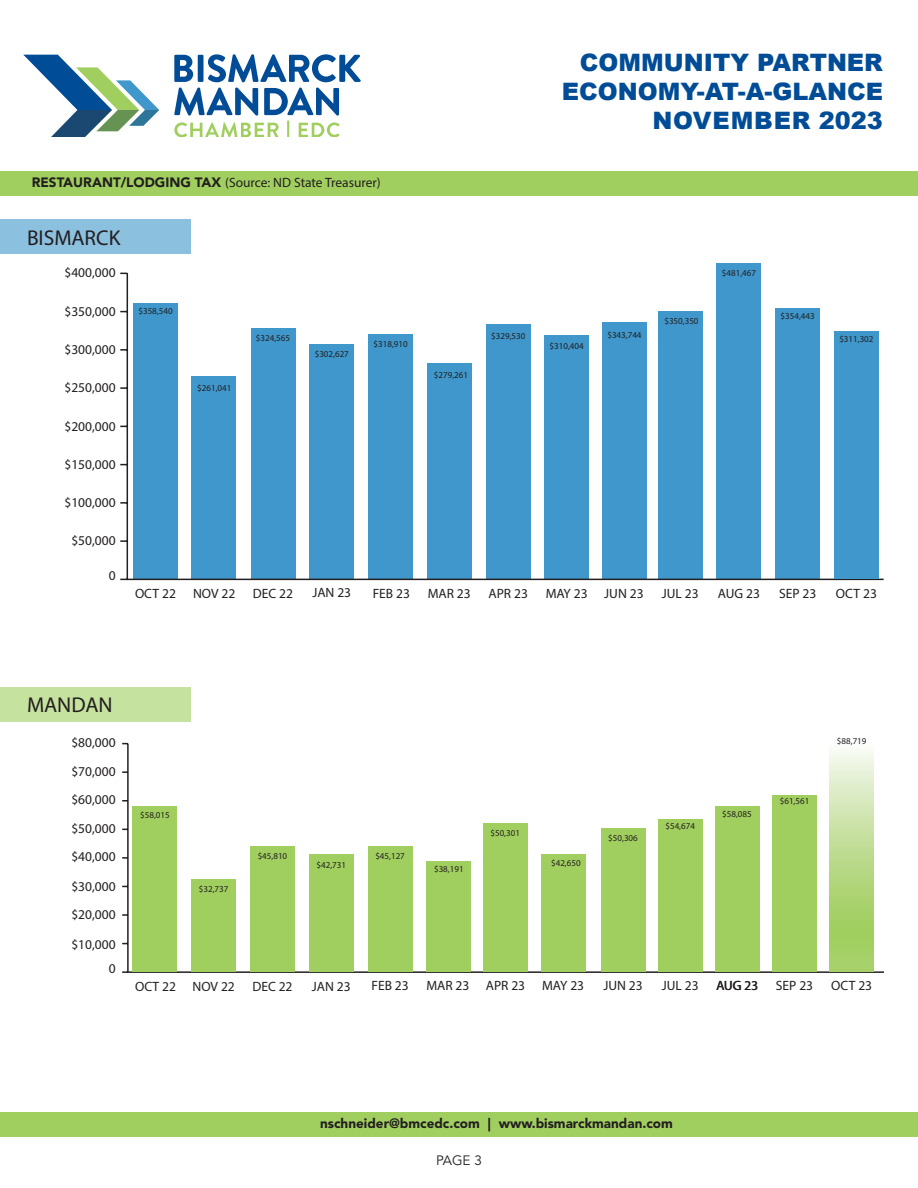
<style>
.page{position:relative;width:918px;height:1188px;background:#fff}
.page>*{position:absolute;margin:0;border:0;box-sizing:border-box;transform-origin:0 0}
.t1{font:900 24px "Arial";color:#004c97}
.t2{font:900 24px "Arial";letter-spacing:.035em;color:#004c97}
.t3{font:21.45px "Myriad Pro";color:#231f20}
.t4{font:13.5px "Myriad Pro";color:#231f20}
.t5{font:900 13.5px "Avenir";color:#231f20}
.t6{font:13.5px "Avenir";color:#231f20}
.t7{font:9px "Myriad Pro";color:#231f20}
.s1{font-family:"Avenir";font-weight:900}
</style>
<div class="page">
<div style="left:0;top:1112px;width:918px;height:25px;background:#a1cf5f"></div>
<div style="left:0;top:171px;width:918px;height:25px;background:#a1cf5f"></div>
<hr style="left:127px;top:273px;width:1px;height:306px;background:#231f20">
<svg style="left:120px;top:540px;width:7px;height:2px"></svg>
<svg style="left:120px;top:502px;width:7px;height:2px"></svg>
<svg style="left:120px;top:387px;width:7px;height:2px"></svg>
<svg style="left:120px;top:349px;width:7px;height:2px"></svg>
<svg style="left:174px;top:55px;width:19px;height:27px"></svg>
<div style="left:198px;top:55px;width:6px;height:27px;background:#004c97"></div>
<svg style="left:208px;top:54px;width:153px;height:28px"></svg>
<svg style="left:174px;top:88px;width:166px;height:49px"></svg>
<svg style="left:23px;top:55px;width:136px;height:82px"></svg>
<div style="left:0;top:220px;width:191px;height:34px;background:#8bc0df"></div>
<div style="left:0;top:687px;width:191px;height:34px;background:#c6e29f"></div>
<hr style="left:127px;top:744px;width:2px;height:228px;background:#231f20">
<hr style="left:127px;top:971px;width:757px;height:2px;background:#231f20">
<div style="left:427px;top:363px;width:45px;height:217px;background:#3f97cb"></div>
<div style="left:192px;top:377px;width:44px;height:202px;background:#3f97cb"></div>
<div style="left:133px;top:303px;width:45px;height:276px;background:#3f97cb"></div>
<div style="left:251px;top:328px;width:44px;height:251px;background:#3f97cb"></div>
<div style="left:310px;top:344px;width:44px;height:234px;background:#3f97cb"></div>
<div style="left:369px;top:334px;width:44px;height:246px;background:#3f97cb"></div>
<div style="left:486px;top:324px;width:45px;height:255px;background:#3f97cb"></div>
<div style="left:545px;top:335px;width:44px;height:245px;background:#3f97cb"></div>
<div style="left:602px;top:322px;width:44px;height:256px;background:#3f97cb"></div>
<div style="left:658px;top:311px;width:44px;height:268px;background:#3f97cb"></div>
<div style="left:717px;top:263px;width:44px;height:316px;background:#3f97cb"></div>
<div style="left:776px;top:308px;width:44px;height:271px;background:#3f97cb"></div>
<hr style="left:126px;top:579px;width:758px;height:1px;background:#231f20">
<div style="left:658px;top:819px;width:44px;height:153px;background:#a1cf5f"></div>
<div style="left:427px;top:861px;width:44px;height:110px;background:#a1cf5f"></div>
<div style="left:192px;top:879px;width:44px;height:92px;background:#a1cf5f"></div>
<div style="left:133px;top:806px;width:44px;height:165px;background:#a1cf5f"></div>
<div style="left:250px;top:846px;width:45px;height:125px;background:#a1cf5f"></div>
<div style="left:309px;top:854px;width:44px;height:117px;background:#a1cf5f"></div>
<div style="left:368px;top:846px;width:44px;height:125px;background:#a1cf5f"></div>
<div style="left:483px;top:823px;width:44px;height:148px;background:#a1cf5f"></div>
<div style="left:541px;top:854px;width:44px;height:118px;background:#a1cf5f"></div>
<div style="left:601px;top:828px;width:44px;height:143px;background:#a1cf5f"></div>
<div style="left:715px;top:806px;width:45px;height:165px;background:#a1cf5f"></div>
<div style="left:715px;top:806px;width:44px;height:166px;background:#a1cf5f"></div>
<div style="left:772px;top:795px;width:45px;height:176px;background:#a1cf5f"></div>
<div style="left:834px;top:331px;width:45px;height:248px;background:#3f97cb"></div>
<svg style="left:830px;top:749px;width:44px;height:222px;background:#c0dd95"></svg>
<p class="t4" style="left:32px;top:175px;width:351px"><span class="s1">RESTAURANT/LODGING TAX</span> (Source: ND State Treasurer)</p>
<p class="t3" style="left:27px;top:224px;width:95px">BISMARCK</p>
<p class="t4" style="left:64px;top:264px;width:53px">$400,000</p>
<p class="t4" style="left:64px;top:303px;width:53px">$350,000</p>
<p class="t4" style="left:64px;top:341px;width:53px">$300,000</p>
<p class="t4" style="left:64px;top:379px;width:53px">$250,000</p>
<p class="t4" style="left:64px;top:418px;width:53px">$200,000</p>
<p class="t4" style="left:64px;top:456px;width:53px">$150,000</p>
<p class="t4" style="left:64px;top:494px;width:53px">$100,000</p>
<p class="t4" style="left:71px;top:532px;width:46px">$50,000</p>
<p class="t4" style="left:109px;top:567px;width:8px">0</p>
<p class="t7" style="left:138px;top:306px;width:36px">$358,540</p>
<p class="t7" style="left:197px;top:383px;width:36px">$261,041</p>
<p class="t7" style="left:256px;top:333px;width:36px">$324,565</p>
<p class="t7" style="left:315px;top:349px;width:36px">$302,627</p>
<p class="t4" style="left:135px;top:585px;width:42px">OCT 22</p>
<p class="t4" style="left:193px;top:585px;width:44px">NOV 22</p>
<p class="t4" style="left:253px;top:585px;width:42px">DEC 22</p>
<p class="t4" style="left:312px;top:585px;width:40px">JAN 23</p>
<p class="t7" style="left:374px;top:339px;width:36px">$318,910</p>
<p class="t4" style="left:373px;top:585px;width:39px">FEB 23</p>
<p class="t1" style="left:580px;top:45px;width:305px">COMMUNITY PARTNER</p>
<p class="t1" style="left:562px;top:74px;width:323px">ECONOMY-AT-A-GLANCE</p>
<p class="t2" style="left:652px;top:103px;width:232px">NOVEMBER 2023</p>
<p class="t7" style="left:434px;top:370px;width:36px">$279,261</p>
<p class="t7" style="left:491px;top:330px;width:36px">$329,530</p>
<p class="t7" style="left:550px;top:340px;width:36px">$310,404</p>
<p class="t7" style="left:607px;top:329px;width:36px">$343,744</p>
<p class="t7" style="left:664px;top:316px;width:36px">$350,350</p>
<p class="t7" style="left:722px;top:267px;width:36px">$481,467</p>
<p class="t7" style="left:781px;top:311px;width:36px">$354,443</p>
<p class="t7" style="left:839px;top:334px;width:36px">$311,302</p>
<p class="t4" style="left:428px;top:585px;width:44px">MAR 23</p>
<p class="t4" style="left:489px;top:585px;width:41px">APR 23</p>
<p class="t4" style="left:546px;top:585px;width:43px">MAY 23</p>
<p class="t4" style="left:604px;top:585px;width:41px">JUN 23</p>
<p class="t4" style="left:662px;top:585px;width:38px">JUL 23</p>
<p class="t4" style="left:718px;top:585px;width:44px">AUG 23</p>
<p class="t4" style="left:779px;top:585px;width:39px">SEP 23</p>
<p class="t4" style="left:836px;top:585px;width:42px">OCT 23</p>
<p class="t3" style="left:27px;top:692px;width:87px">MANDAN</p>
<p class="t4" style="left:71px;top:734px;width:46px">$80,000</p>
<p class="t4" style="left:71px;top:764px;width:46px">$70,000</p>
<p class="t4" style="left:71px;top:791px;width:46px">$60,000</p>
<p class="t4" style="left:71px;top:821px;width:46px">$50,000</p>
<p class="t4" style="left:71px;top:848px;width:46px">$40,000</p>
<p class="t4" style="left:71px;top:878px;width:46px">$30,000</p>
<p class="t4" style="left:71px;top:906px;width:46px">$20,000</p>
<p class="t4" style="left:71px;top:936px;width:46px">$10,000</p>
<p class="t4" style="left:109px;top:960px;width:8px">0</p>
<p class="t7" style="left:140px;top:810px;width:31px">$58,015</p>
<p class="t7" style="left:199px;top:883px;width:31px">$32,737</p>
<p class="t7" style="left:258px;top:850px;width:31px">$45,810</p>
<p class="t7" style="left:317px;top:859px;width:31px">$42,731</p>
<p class="t7" style="left:375px;top:851px;width:31px">$45,127</p>
<p class="t7" style="left:434px;top:864px;width:31px">$38,191</p>
<p class="t7" style="left:490px;top:827px;width:31px">$50,301</p>
<p class="t7" style="left:551px;top:857px;width:31px">$42,650</p>
<p class="t7" style="left:608px;top:832px;width:31px">$50,306</p>
<p class="t7" style="left:665px;top:820px;width:31px">$54,674</p>
<p class="t7" style="left:723px;top:809px;width:31px">$58,085</p>
<p class="t7" style="left:780px;top:795px;width:31px">$61,561</p>
<p class="t7" style="left:837px;top:735px;width:31px">$88,719</p>
<p class="t4" style="left:135px;top:978px;width:42px">OCT 22</p>
<p class="t4" style="left:426px;top:977px;width:44px">MAR 23</p>
<p class="t4" style="left:372px;top:977px;width:39px">FEB 23</p>
<p class="t4" style="left:486px;top:977px;width:41px">APR 23</p>
<p class="t4" style="left:192px;top:978px;width:44px">NOV 22</p>
<p class="t4" style="left:252px;top:978px;width:42px">DEC 22</p>
<p class="t4" style="left:312px;top:978px;width:40px">JAN 23</p>
<p class="t4" style="left:542px;top:977px;width:43px">MAY 23</p>
<p class="t4" style="left:603px;top:977px;width:41px">JUN 23</p>
<p class="t4" style="left:662px;top:977px;width:38px">JUL 23</p>
<p class="t4" style="left:716px;top:977px;width:44px">AUG 23</p>
<p class="t4" style="left:776px;top:977px;width:39px">SEP 23</p>
<p class="t4" style="left:831px;top:977px;width:42px">OCT 23</p>
<p class="t5" style="left:320px;top:1114px;width:354px">nschneider@bmcedc.com | www.bismarckmandan.com</p>
<p class="t6" style="left:436px;top:1150px;width:47px">PAGE 3</p>
</div>
